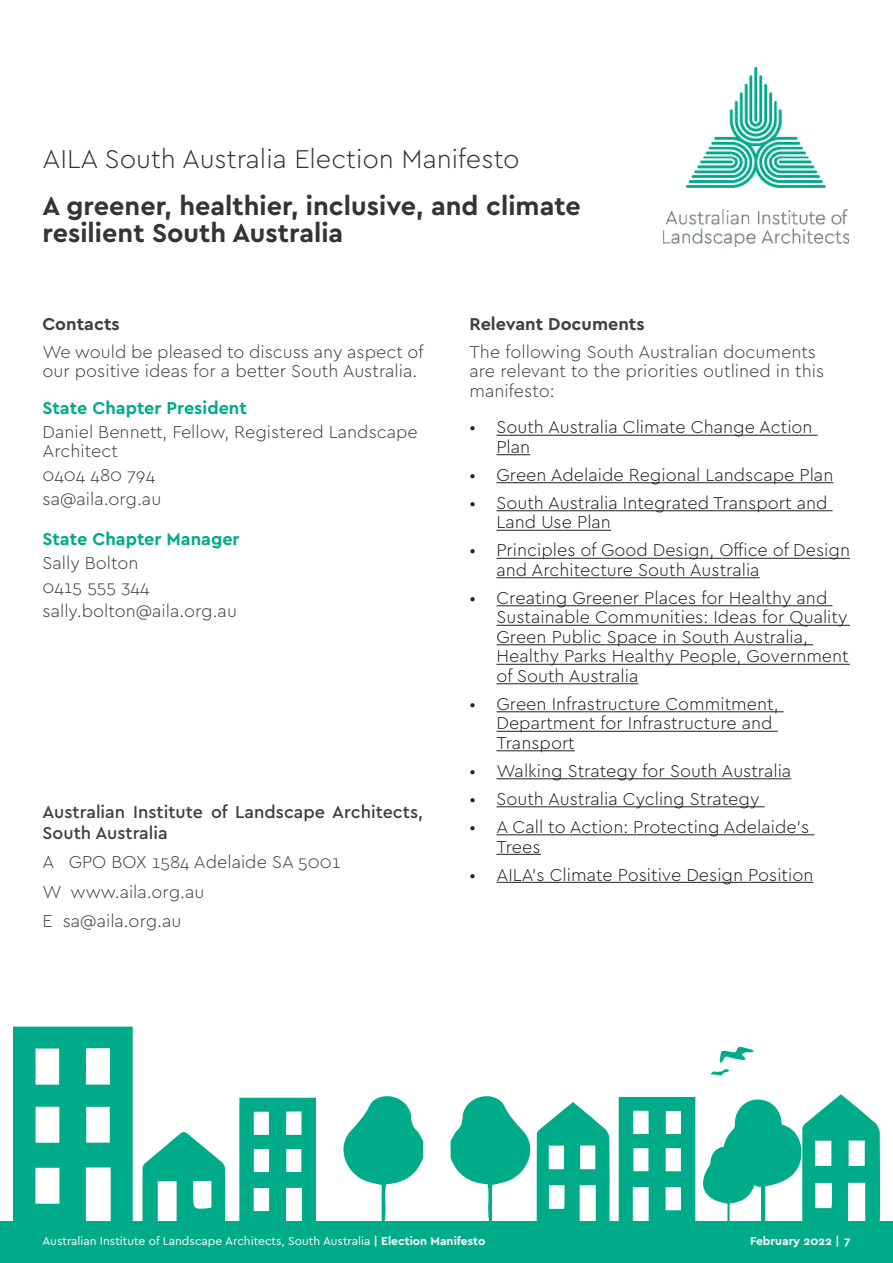
<style>
.page{position:relative;width:893px;height:1263px;background:#fff}
.page>*{position:absolute;margin:0;border:0;box-sizing:border-box;transform-origin:0 0}
.Heading_2{font:700 27px/27px "Cera Pro";color:#333434}
.Heading_2-2{font:300 27px "Cera Pro";color:#333434}
.t1{font:300 18px/19.5px "Cera Pro";color:#231f20}
.BODY{font:300 18px/19.5px "Cera Pro";color:#413f41}
.BODY-2{font:500 18px/21px "Cera Pro";color:#413f41}
.BODY-3{font:700 18px "Cera Pro";color:#00ac89}
.BODY-4{font:700 18px "Cera Pro";color:#413f41}
.t2{font:12px "Cera Pro";color:#fff}
.t3{font:700 12px "Cera Pro";color:#fff}
.s1{font-weight:700}
</style>
<div class="page">
<img style="left:664px;top:68px;width:185px;height:178px">
<div style="left:0;top:1221px;width:893px;height:42px;background:#00ab8a"></div>
<svg style="left:13px;top:1027px;width:120px;height:194px"></svg>
<svg style="left:142px;top:1132px;width:83px;height:89px"></svg>
<svg style="left:239px;top:1098px;width:77px;height:123px"></svg>
<svg style="left:451px;top:1096px;width:159px;height:125px"></svg>
<svg style="left:343px;top:1096px;width:80px;height:125px"></svg>
<svg style="left:619px;top:1094px;width:261px;height:127px"></svg>
<svg style="left:720px;top:1046px;width:33px;height:17px"></svg>
<svg style="left:710px;top:1069px;width:19px;height:6px"></svg>
<hr style="left:496px;top:435px;width:322px;height:1px;background:#231f20">
<hr style="left:496px;top:454px;width:34px;height:1px;background:#231f20">
<hr style="left:496px;top:482px;width:337px;height:1px;background:#231f20">
<hr style="left:496px;top:510px;width:336px;height:1px;background:#231f20">
<hr style="left:496px;top:530px;width:115px;height:1px;background:#231f20">
<hr style="left:496px;top:558px;width:354px;height:1px;background:#231f20">
<hr style="left:496px;top:577px;width:264px;height:1px;background:#231f20">
<hr style="left:496px;top:605px;width:336px;height:1px;background:#231f20">
<hr style="left:496px;top:625px;width:354px;height:1px;background:#231f20">
<hr style="left:496px;top:644px;width:317px;height:1px;background:#231f20">
<hr style="left:496px;top:664px;width:354px;height:1px;background:#231f20">
<hr style="left:496px;top:683px;width:142px;height:1px;background:#231f20">
<hr style="left:496px;top:711px;width:288px;height:1px;background:#231f20">
<hr style="left:496px;top:731px;width:282px;height:1px;background:#231f20">
<hr style="left:496px;top:750px;width:79px;height:1px;background:#231f20">
<hr style="left:496px;top:778px;width:295px;height:1px;background:#231f20">
<hr style="left:496px;top:806px;width:269px;height:1px;background:#231f20">
<hr style="left:496px;top:834px;width:318px;height:1px;background:#231f20">
<hr style="left:496px;top:854px;width:45px;height:1px;background:#231f20">
<hr style="left:496px;top:882px;width:317px;height:1px;background:#231f20">
<p class="Heading_2-2" style="left:43px;top:141px;width:479px">AILA South Australia Election Manifesto</p>
<p class="Heading_2" style="left:43px;top:191px;width:540px">A greener, healthier, inclusive, and climate resilient South Australia</p>
<p class="BODY-4" style="left:43px;top:312px;width:79px">Contacts</p>
<p class="BODY" style="left:43px;top:341px;width:383px">We would be pleased to discuss any aspect of our positive ideas for a better South Australia.</p>
<p class="BODY-3" style="left:43px;top:396px;width:206px">State Chapter President</p>
<p class="BODY" style="left:43px;top:421px;width:377px">Daniel Bennett, Fellow, Registered Landscape<br>Architect</p>
<p class="BODY" style="left:43px;top:464px;width:114px">0404 480 794</p>
<p class="BODY" style="left:43px;top:488px;width:120px">sa@aila.org.au</p>
<p class="BODY-3" style="left:43px;top:527px;width:199px">State Chapter Manager</p>
<p class="BODY" style="left:43px;top:553px;width:98px">Sally Bolton</p>
<p class="BODY" style="left:43px;top:576px;width:108px">0415 555 344</p>
<p class="BODY" style="left:43px;top:600px;width:196px">sally.bolton@aila.org.au</p>
<p class="BODY-2" style="left:43px;top:800px;width:382px">Australian Institute of Landscape Architects,<br>South Australia</p>
<p class="BODY" style="left:43px;top:851px;width:299px">A GPO BOX 1584 Adelaide SA 5001</p>
<p class="BODY" style="left:43px;top:881px;width:163px">W www.aila.org.au</p>
<p class="BODY" style="left:43px;top:910px;width:140px">E sa@aila.org.au</p>
<p class="BODY-4" style="left:469px;top:312px;width:177px">Relevant Documents</p>
<p class="BODY" style="left:469px;top:341px;width:356px">The following South Australian documents are relevant to the priorities outlined in this manifesto:</p>
<p class="t1" style="left:496px;top:417px;width:318px;text-indent:-27px">• South Australia Climate Change Action<br>Plan</p>
<p class="t1" style="left:469px;top:464px;width:365px">• Green Adelaide Regional Landscape Plan</p>
<p class="t1" style="left:496px;top:492px;width:332px;text-indent:-27px">• South Australia Integrated Transport and<br>Land Use Plan</p>
<p class="t1" style="left:496px;top:540px;width:355px;text-indent:-27px">• Principles of Good Design, Office of Design and Architecture South Australia</p>
<p class="t1" style="left:496px;top:587px;width:354px;text-indent:-27px">• Creating Greener Places for Healthy and Sustainable Communities: Ideas for Quality Green Public Space in South Australia, Healthy Parks Healthy People, Government of South Australia</p>
<p class="t1" style="left:496px;top:693px;width:284px;text-indent:-27px">• Green Infrastructure Commitment,<br>Department for Infrastructure and<br>Transport</p>
<p class="t1" style="left:469px;top:760px;width:323px">• Walking Strategy for South Australia</p>
<p class="t1" style="left:469px;top:788px;width:292px">• South Australia Cycling Strategy</p>
<p class="t1" style="left:496px;top:816px;width:314px;text-indent:-27px">• A Call to Action: Protecting Adelaide’s<br>Trees</p>
<p class="t1" style="left:469px;top:864px;width:345px">• AILA’s Climate Positive Design Position</p>
<p class="t2" style="left:43px;top:1233px;width:444px">Australian Institute of Landscape Architects, South Australia <span class="s1">| Election Manifesto</span></p>
<p class="t3" style="left:750px;top:1233px;width:102px">February 2022 | 7</p>
</div>
